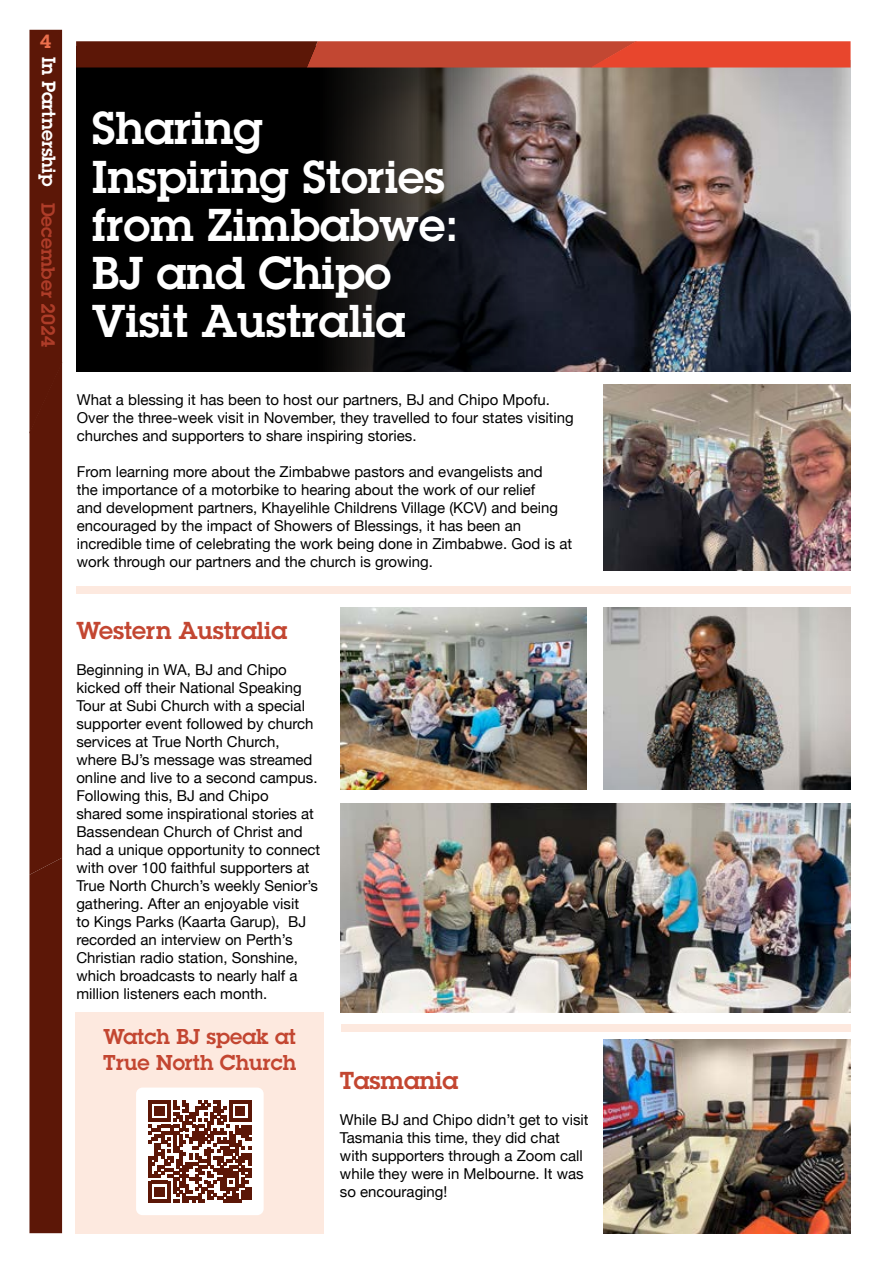
<style>
.page{position:relative;width:893px;height:1263px;background:#fff}
.page>*{position:absolute;margin:0;border:0;box-sizing:border-box;transform-origin:0 0}
.t1{font:600 45px/48.2px "Lubalin Graph Std";color:#fff}
.t2{font:600 24px "Lubalin Graph Std";color:#c34631}
.t3{font:600 21px/25.2px "Lubalin Graph Std";color:#c34631}
.t4{font:600 18.75px "Lubalin Graph Std";color:#fff}
.t5{font:600 18.75px "Lubalin Graph Std";color:#ec6f4c}
.t6{font:15px/18px "Helvetica Neue";color:#000}
.s1{color:#c34631}
</style>
<div class="page">
<svg style="left:29px;top:30px;width:33px;height:1203px;background:#632111"></svg>
<img style="left:652px;top:67px;width:198px;height:304px">
<svg style="left:76px;top:67px;width:576px;height:305px;background:#222020"></svg>
<img style="left:340px;top:608px;width:247px;height:182px">
<img style="left:604px;top:608px;width:246px;height:182px">
<img style="left:340px;top:803px;width:510px;height:210px">
<svg style="left:76px;top:41px;width:775px;height:26px;background:#ae3a25"></svg>
<div style="left:76px;top:586px;width:774px;height:8px;background:#fde9df"></div>
<div style="left:341px;top:1024px;width:509px;height:8px;background:#fde9df"></div>
<img style="left:604px;top:1040px;width:246px;height:194px">
<div style="left:76px;top:1013px;width:248px;height:221px;background:#fde9df"></div>
<div style="left:136px;top:1087px;width:128px;height:128px;background:#fff;border-radius:6px"></div>
<svg style="left:149px;top:1100px;width:102px;height:103px"></svg>
<img style="left:603px;top:385px;width:247px;height:186px">
<p class="t5" style="left:40px;top:29px;width:12px">4</p>
<p class="t4" style="left:61px;top:57px;width:292px;rotate:90deg">In Partnership <span class="s1">December 2024</span></p>
<h1 class="t1" style="left:92px;top:104px;width:368px">Sharing<br>Inspiring Stories from Zimbabwe:<br>BJ and Chipo<br>Visit Australia</h1>
<p class="t6" style="left:77px;top:392px;width:499px">What a blessing it has been to host our partners, BJ and Chipo Mpofu.<br>Over the three-week visit in November, they travelled to four states visiting churches and supporters to share inspiring stories.</p>
<p class="t6" style="left:77px;top:464px;width:497px">From learning more about the Zimbabwe pastors and evangelists and<br>the importance of a motorbike to hearing about the work of our relief<br>and development partners, Khayelihle Childrens Village (KCV) and being encouraged by the impact of Showers of Blessings, it has been an incredible time of celebrating the work being done in Zimbabwe. God is at work through our partners and the church is growing.</p>
<h2 class="t2" style="left:76px;top:615px;width:212px">Western Australia</h2>
<p class="t6" style="left:76px;top:662px;width:245px">Beginning in WA, BJ and Chipo kicked off their National Speaking Tour at Subi Church with a special supporter event followed by church services at True North Church, where BJ’s message was streamed online and live to a second campus.<br>Following this, BJ and Chipo<br>shared some inspirational stories at Bassendean Church of Christ and had a unique opportunity to connect with over 100 faithful supporters at True North Church’s weekly Senior’s gathering. After an enjoyable visit<br>to Kings Parks (Kaarta Garup), BJ recorded an interview on Perth’s Christian radio station, Sonshine, which broadcasts to nearly half a million listeners each month.</p>
<h3 class="t3" style="left:103px;top:1024px;width:195px">Watch BJ speak at<br>True North Church</h3>
<h2 class="t2" style="left:340px;top:1065px;width:120px">Tasmania</h2>
<p class="t6" style="left:340px;top:1112px;width:250px">While BJ and Chipo didn’t get to visit<br>Tasmania this time, they did chat with supporters through a Zoom call while they were in Melbourne. It was so encouraging!</p>
</div>
